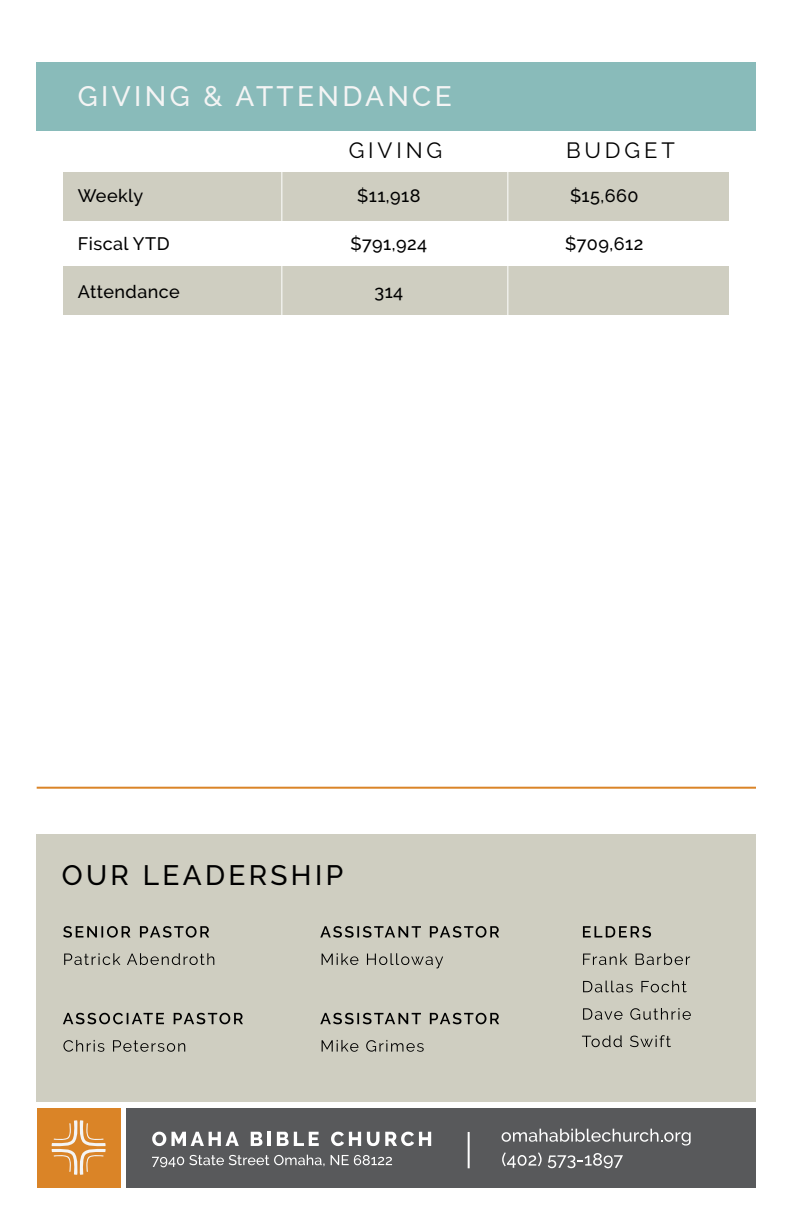
<style>
.page{position:relative;width:792px;height:1224px;background:#fff}
.page>*{position:absolute;margin:0;border:0;box-sizing:border-box;transform-origin:0 0}
.t1{font:500 28px "Raleway";letter-spacing:.12em;color:#f4f4f4}
.t2{font:500 28px "Raleway";letter-spacing:.12em;color:#000}
.t3{font:22px "Raleway";letter-spacing:.175em;color:#000}
.t4{font:500 18px "Raleway";letter-spacing:.025em;color:#000}
</style>
<div class="page">
<div style="left:126px;top:1108px;width:630px;height:79px;background:#58595b"></div>
<svg style="left:502px;top:1152px;width:40px;height:16px"></svg>
<svg style="left:548px;top:1153px;width:75px;height:15px"></svg>
<svg style="left:502px;top:1129px;width:189px;height:17px"></svg>
<hr style="left:468px;top:1132px;width:2px;height:36px;background:#fff">
<svg style="left:152px;top:1155px;width:173px;height:12px"></svg>
<svg style="left:331px;top:1155px;width:61px;height:10px"></svg>
<div style="left:37px;top:1108px;width:84px;height:79px;background:#da8427"></div>
<svg style="left:51px;top:1120px;width:55px;height:55px"></svg>
<svg style="left:152px;top:1132px;width:87px;height:14px"></svg>
<svg style="left:251px;top:1132px;width:11px;height:14px"></svg>
<hr style="left:268px;top:1132px;width:3px;height:14px;background:#fff">
<svg style="left:277px;top:1132px;width:42px;height:14px"></svg>
<svg style="left:331px;top:1132px;width:30px;height:14px"></svg>
<svg style="left:367px;top:1132px;width:64px;height:14px"></svg>
<div style="left:36px;top:63px;width:720px;height:68px;background:#89bbba"></div>
<div style="left:36px;top:835px;width:720px;height:267px;background:#cfcec1"></div>
<svg style="left:582px;top:1035px;width:89px;height:12px"></svg>
<svg style="left:583px;top:1008px;width:108px;height:12px"></svg>
<svg style="left:583px;top:981px;width:104px;height:11px"></svg>
<svg style="left:583px;top:953px;width:107px;height:12px"></svg>
<svg style="left:583px;top:926px;width:68px;height:12px"></svg>
<svg style="left:322px;top:1040px;width:102px;height:12px"></svg>
<svg style="left:320px;top:1013px;width:179px;height:11px"></svg>
<svg style="left:322px;top:953px;width:121px;height:15px"></svg>
<svg style="left:320px;top:926px;width:179px;height:12px"></svg>
<svg style="left:63px;top:1040px;width:122px;height:12px"></svg>
<svg style="left:63px;top:1013px;width:180px;height:11px"></svg>
<svg style="left:64px;top:953px;width:150px;height:12px"></svg>
<svg style="left:63px;top:926px;width:146px;height:12px"></svg>
<hr style="left:37px;top:787px;width:719px;height:2px;background:#da8427">
<div style="left:64px;top:172px;width:665px;height:49px;background:#cfcec1"></div>
<div style="left:64px;top:267px;width:665px;height:48px;background:#cfcec1"></div>
<hr style="left:281px;top:166px;width:1px;height:158px;background:#fff">
<hr style="left:507px;top:162px;width:1px;height:158px;background:#fff">
<h1 class="t1" style="left:78px;top:80px;width:375px">GIVING &amp; ATTENDANCE</h1>
<p class="t4" style="left:78px;top:185px;width:67px">Weekly</p>
<p class="t4" style="left:78px;top:233px;width:93px">Fiscal YTD</p>
<p class="t4" style="left:78px;top:281px;width:104px">Attendance</p>
<p class="t3" style="left:349px;top:137px;width:95px">GIVING</p>
<p class="t3" style="left:566px;top:137px;width:110px">BUDGET</p>
<p class="t4" style="left:357px;top:185px;width:65px">$11,918</p>
<p class="t4" style="left:351px;top:233px;width:78px">$791,924</p>
<p class="t4" style="left:375px;top:281px;width:30px">314</p>
<p class="t4" style="left:570px;top:185px;width:70px">$15,660</p>
<p class="t4" style="left:565px;top:233px;width:80px">$709,612</p>
<h1 class="t2" style="left:62px;top:859px;width:283px">OUR LEADERSHIP</h1>
</div>
